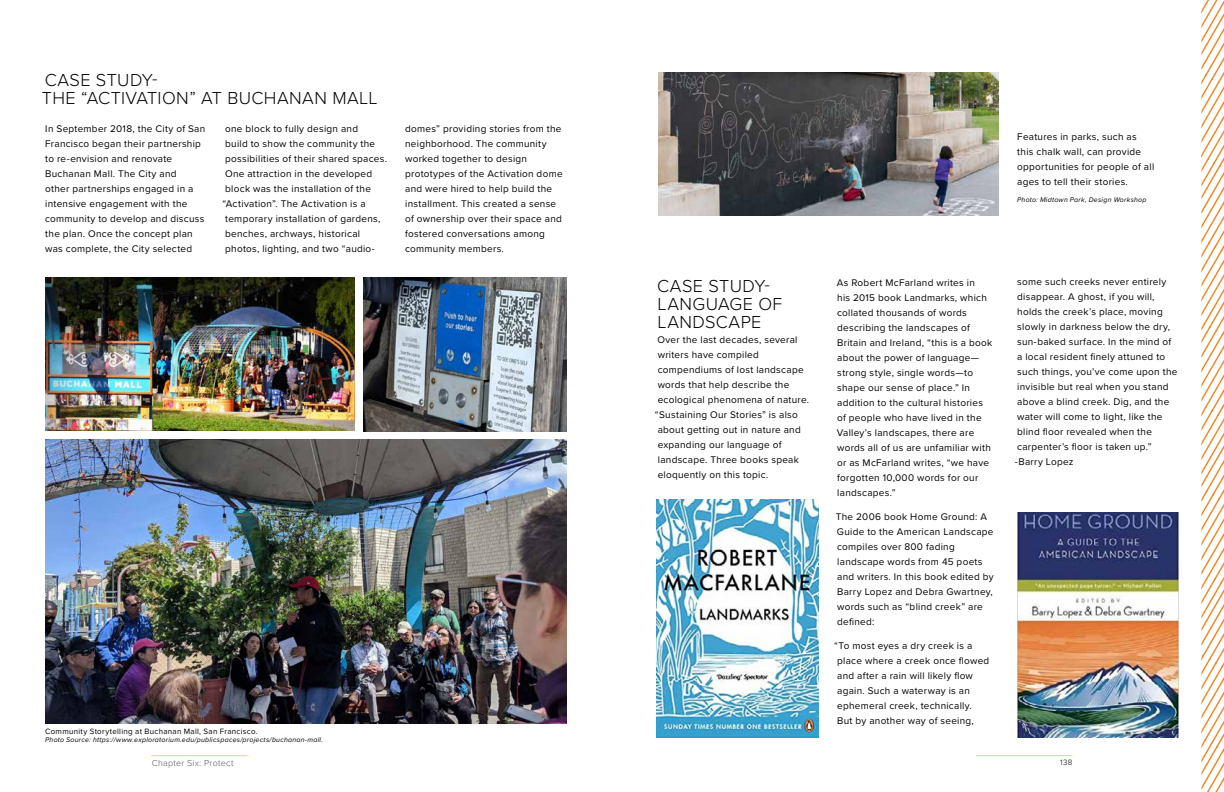
<style>
.page{position:relative;width:1224px;height:792px;background:#fff}
.page>*{position:absolute;margin:0;border:0;box-sizing:border-box;transform-origin:0 0}
.t1{font:300 18px/18px "Proxima Nova";letter-spacing:.025em;color:#000}
.t2{font:10px/15px "Proxima Nova";letter-spacing:.025em;color:#000}
.t3{font:300 9px "Proxima Nova";letter-spacing:.03em;color:#58595b}
.t4{font:8px "Proxima Nova";letter-spacing:.035em;color:#000}
.t5{font:300 8px "Proxima Nova";color:#000}
.t6{font:italic 7px "Proxima Nova";letter-spacing:.035em;color:#000}
</style>
<div class="page">
<svg style="left:1201px;top:0;width:23px;height:792px"></svg>
<hr style="left:151px;top:755px;width:97px;height:1px;background:#ffdd35">
<hr style="left:976px;top:755px;width:96px;height:1px;background:#ffdd35">
<img style="left:45px;top:278px;width:310px;height:153px">
<img style="left:364px;top:278px;width:203px;height:153px">
<img style="left:45px;top:439px;width:522px;height:285px">
<img style="left:658px;top:72px;width:341px;height:144px">
<img style="left:1017px;top:512px;width:162px;height:226px">
<img style="left:656px;top:500px;width:163px;height:238px">
<h1 class="t1" style="left:42px;top:70px;width:337px">CASE STUDY-<br>THE “ACTIVATION” AT BUCHANAN MALL</h1>
<p class="t2" style="left:45px;top:121px;width:162px">In September 2018, the City of San<br>Francisco began their partnership to re-envision and renovate<br>Buchanan Mall. The City and<br>other partnerships engaged in a intensive engagement with the community to develop and discuss the plan. Once the concept plan was complete, the City selected</p>
<p class="t2" style="left:222px;top:121px;width:166px">one block to fully design and<br>build to show the community the possibilities of their shared spaces.<br>One attraction in the developed block was the installation of the “Activation”. The Activation is a temporary installation of gardens, benches, archways, historical photos, lighting, and two “audio-</p>
<p class="t2" style="left:405px;top:121px;width:159px">domes” providing stories from the neighborhood. The community worked together to design prototypes of the Activation dome and were hired to help build the installment. This created a sense of ownership over their space and fostered conversations among community members.</p>
<p class="t4" style="left:45px;top:726px;width:214px">Community Storytelling at Buchanan Mall, San Francisco.</p>
<p class="t6" style="left:45px;top:735px;width:279px">Photo Source: https://www.exploratorium.edu/publicspaces/projects/buchanan-mall.</p>
<p class="t2" style="left:1017px;top:129px;width:139px">Features in parks, such as this chalk wall, can provide opportunities for people of all ages to tell their stories.</p>
<p class="t6" style="left:1017px;top:194px;width:131px">Photo: Midtown Park, Design Workshop</p>
<h1 class="t1" style="left:657px;top:276px;width:127px">CASE STUDY-<br>LANGUAGE OF<br>LANDSCAPE</h1>
<p class="t2" style="left:658px;top:332px;width:141px">Over the last decades, several</p>
<p class="t2" style="left:658px;top:347px;width:103px">writers have compiled</p>
<p class="t2" style="left:658px;top:362px;width:147px">compendiums of lost landscape</p>
<p class="t2" style="left:658px;top:377px;width:133px">words that help describe the</p>
<p class="t2" style="left:658px;top:392px;width:153px">ecological phenomena of nature.</p>
<p class="t2" style="left:655px;top:407px;width:145px">“Sustaining Our Stories” is also</p>
<p class="t2" style="left:658px;top:422px;width:145px">about getting out in nature and</p>
<p class="t2" style="left:658px;top:437px;width:125px">expanding our language of</p>
<p class="t2" style="left:658px;top:452px;width:143px">landscape. Three books speak</p>
<p class="t2" style="left:658px;top:467px;width:112px">eloquently on this topic.</p>
<p class="t2" style="left:837px;top:274px;width:157px">As Robert McFarland writes in<br>his 2015 book Landmarks, which collated thousands of words describing the landscapes of<br>Britain and Ireland, “this is a book about the power of language— strong style, single words—to shape our sense of place.” In addition to the cultural histories of people who have lived in the<br>Valley’s landscapes, there are words all of us are unfamiliar with or as McFarland writes, “we have forgotten 10,000 words for our landscapes.”</p>
<p class="t2" style="left:836px;top:508px;width:159px">The 2006 book Home Ground: A<br>Guide to the American Landscape compiles over 800 fading landscape words from 45 poets and writers. In this book edited by<br>Barry Lopez and Debra Gwartney, words such as “blind creek” are defined:</p>
<p class="t2" style="left:834px;top:637px;width:157px">“To most eyes a dry creek is a place where a creek once flowed and after a rain will likely flow again. Such a waterway is an ephemeral creek, technically.<br>But by another way of seeing,</p>
<p class="t2" style="left:1015px;top:274px;width:164px">some such creeks never entirely disappear. A ghost, if you will, holds the creek’s place, moving slowly in darkness below the dry, sun-baked surface. In the mind of<br>a local resident finely attuned to such things, you’ve come upon the invisible but real when you stand above a blind creek. Dig, and the water will come to light, like the blind floor revealed when the carpenter’s floor is taken up.” -Barry Lopez</p>
<p class="t3" style="left:152px;top:756px;width:83px">Chapter Six: Protect</p>
<p class="t5" style="left:1060px;top:757px;width:14px">138</p>
</div>
